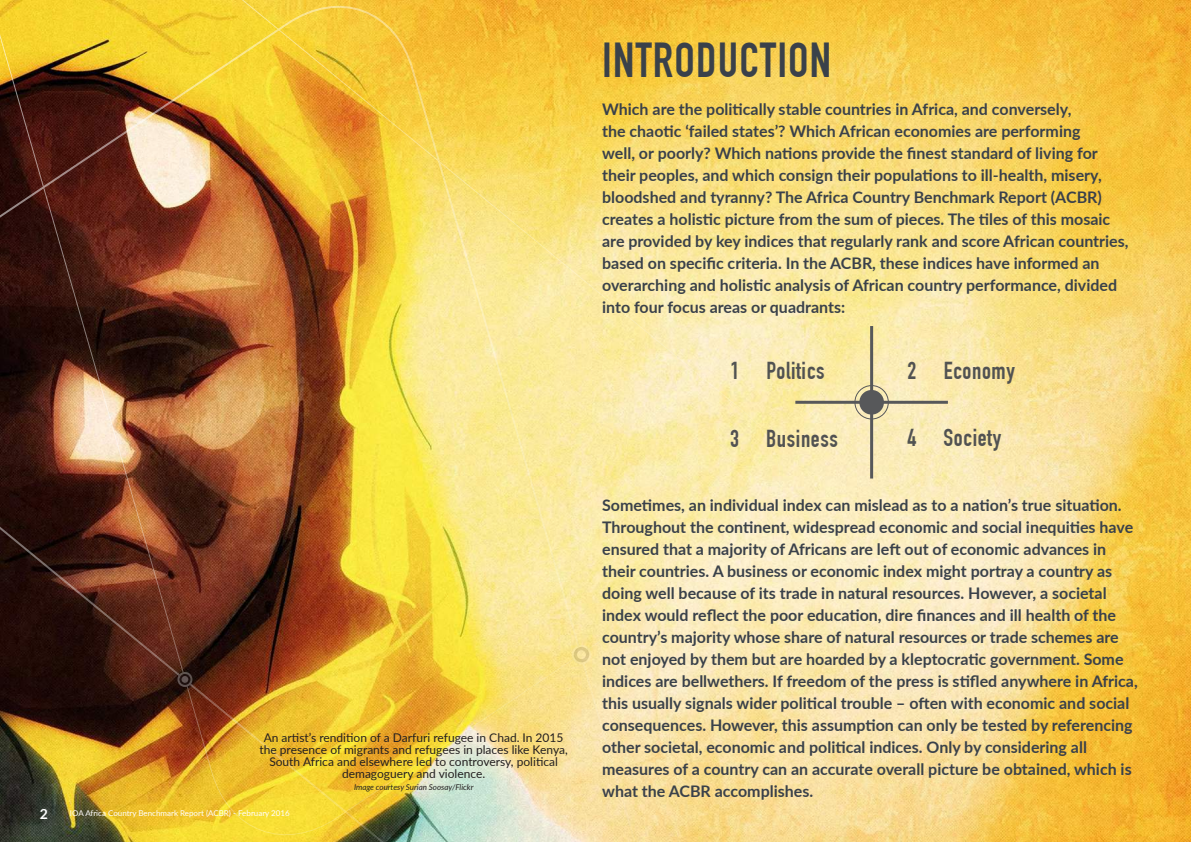
<style>
.page{position:relative;width:1191px;height:842px;background:#fff}
.page>*{position:absolute;margin:0;border:0;box-sizing:border-box;transform-origin:0 0}
.t1{font:700 48px "DIN Condensed";letter-spacing:.025em;color:#3a414a}
.t2{font:700 24px "DIN Condensed";letter-spacing:.025em;color:#515252}
.t3{font:700 16px/22px "Lato";color:#3a414a}
.t4{font:700 14px "Lato";color:#fff}
.t5{font:12px/12px "Lato";color:#231f20;text-align:center}
.t6{font:8px "Lato";color:#fff}
.t7{font:italic 8px "Lato";color:#231f20}
</style>
<div class="page">
<img style="left:781px;top:0;width:410px;height:842px">
<svg style="left:701px;top:0;width:80px;height:842px;background:#f9e398"></svg>
<img style="left:0;top:0;width:701px;height:842px">
<svg style="left:178px;top:673px;width:13px;height:13px"></svg>
<div style="left:177px;top:672px;width:15px;height:15px;border:2px solid #fff;border-radius:50%"></div>
<svg style="left:181px;top:676px;width:7px;height:7px"></svg>
<svg style="left:573px;top:646px;width:17px;height:17px"></svg>
<div style="left:572px;top:645px;width:19px;height:19px;border:2px solid #fff;border-radius:50%"></div>
<div style="left:577px;top:650px;width:9px;height:9px;background:#fae6a1;border-radius:50%"></div>
<hr style="left:870px;top:326px;width:3px;height:152px;background:#57585a">
<hr style="left:795px;top:401px;width:153px;height:3px;background:#57585a">
<div style="left:859px;top:390px;width:25px;height:25px;background:#57585a;border-radius:50%"></div>
<div style="left:854px;top:385px;width:35px;height:34px;border:1px solid #57585a;border-radius:50%"></div>
<svg style="left:1142px;top:32px;width:49px;height:810px;background:#f5bf3f"></svg>
<p class="t4" style="left:40px;top:803px;width:10px">2</p>
<p class="t5" style="left:259px;top:731px;width:310px">An artist’s rendition of a Darfuri refugee in Chad. In 2015 the presence of migrants and refugees in places like Kenya, South Africa and elsewhere led to controversy, political demagoguery and violence.</p>
<p class="t7" style="left:354px;top:781px;width:121px">Image courtesy Surian Soosay/Flickr</p>
<p class="t6" style="left:70px;top:808px;width:221px">IOA Africa Country Benchmark Report (ACBR) - February 2016</p>
<h1 class="t1" style="left:602px;top:32px;width:231px">INTRODUCTION</h1>
<p class="t3" style="left:602px;top:97px;width:528px">Which are the politically stable countries in Africa, and conversely,<br>the chaotic ‘failed states’? Which African economies are performing<br>well, or poorly? Which nations provide the finest standard of living for their peoples, and which consign their populations to ill-health, misery, bloodshed and tyranny? The Africa Country Benchmark Report (ACBR) creates a holistic picture from the sum of pieces. The tiles of this mosaic are provided by key indices that regularly rank and score African countries, based on specific criteria. In the ACBR, these indices have informed an overarching and holistic analysis of African country performance, divided into four focus areas or quadrants:</p>
<h2 class="t2" style="left:730px;top:356px;width:96px">1 Politics</h2>
<h2 class="t2" style="left:907px;top:356px;width:109px">2 Economy</h2>
<h2 class="t2" style="left:730px;top:425px;width:109px">3 Business</h2>
<h2 class="t2" style="left:907px;top:424px;width:95px">4 Society</h2>
<p class="t3" style="left:602px;top:493px;width:537px">Sometimes, an individual index can mislead as to a nation’s true situation.<br>Throughout the continent, widespread economic and social inequities have ensured that a majority of Africans are left out of economic advances in their countries. A business or economic index might portray a country as doing well because of its trade in natural resources. However, a societal index would reflect the poor education, dire finances and ill health of the country’s majority whose share of natural resources or trade schemes are not enjoyed by them but are hoarded by a kleptocratic government. Some indices are bellwethers. If freedom of the press is stifled anywhere in Africa, this usually signals wider political trouble – often with economic and social consequences. However, this assumption can only be tested by referencing other societal, economic and political indices. Only by considering all measures of a country can an accurate overall picture be obtained, which is what the ACBR accomplishes.</p>
</div>
